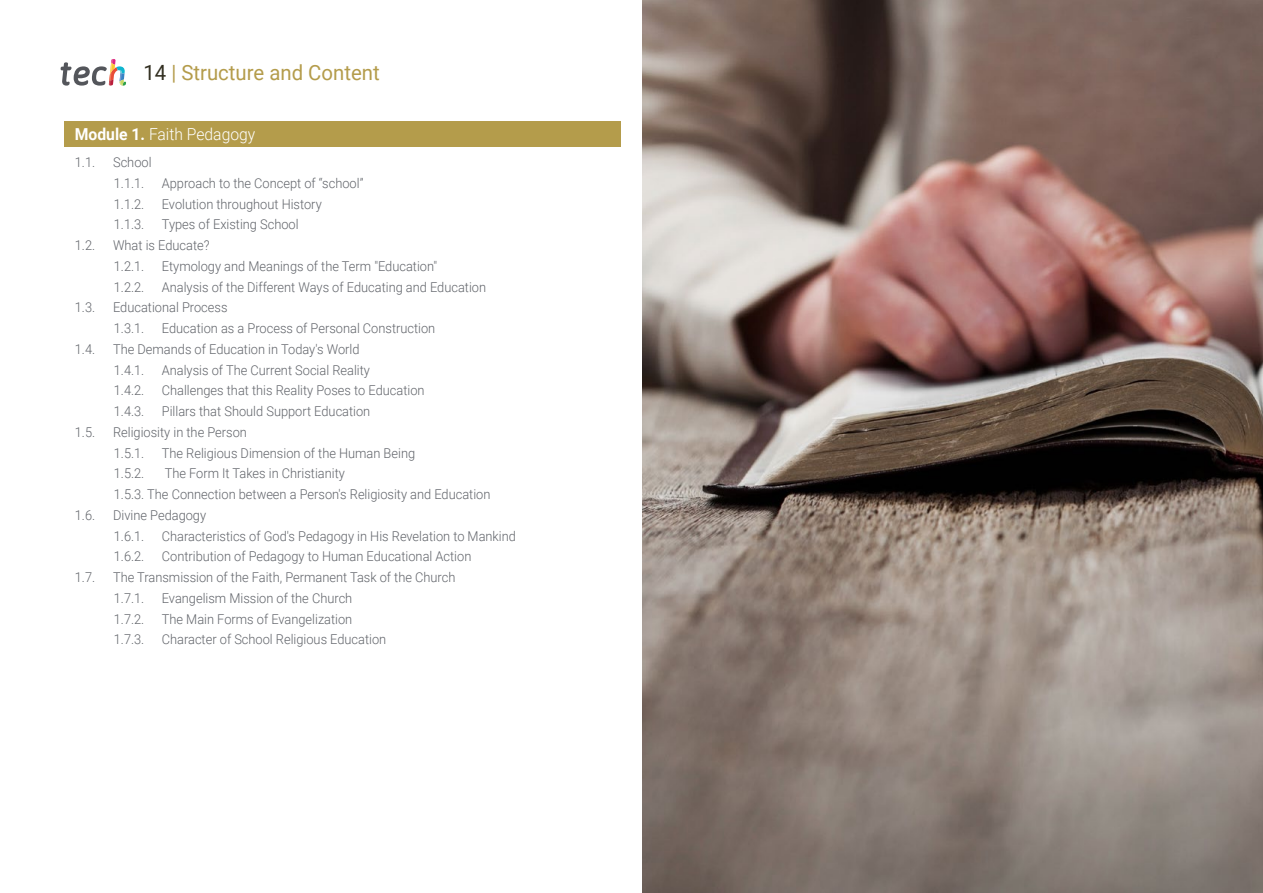
<style>
.page{position:relative;width:1263px;height:893px;background:#fff}
.page>*{position:absolute;margin:0;border:0;box-sizing:border-box;transform-origin:0 0}
.t1{font:21px "Roboto";color:#b49c4b}
.t2{font:300 16.5px "Roboto";color:#fff;scale:.95 1}
.t3{font:300 13.5px/20.7px "Roboto";color:#61646a;scale:.95 1}
.s1{color:#312e20}
.s2{font-weight:700}
</style>
<div class="page">
<div style="left:64px;top:121px;width:557px;height:25px;background:#b49c4b"></div>
<img style="left:642px;top:0;width:621px;height:893px">
<svg style="left:61px;top:59px;width:65px;height:27px"></svg>
<h1 class="t1" style="left:144px;top:57px;width:238px"><span class="s1">14</span> | Structure and Content</h1>
<p class="t2" style="left:75px;top:123px;width:191px"><span class="s2">Module 1.</span> Faith Pedagogy</p>
<p class="t3" style="left:75px;top:151px;width:23px">1.1.</p>
<p class="t3" style="left:113px;top:151px;width:42px">School<br>1.1.1.</p>
<p class="t3" style="left:162px;top:172px;width:214px">Approach to the Concept of “school”</p>
<p class="t3" style="left:114px;top:193px;width:34px">1.1.2.</p>
<p class="t3" style="left:162px;top:193px;width:170px">Evolution throughout History</p>
<p class="t3" style="left:114px;top:214px;width:34px">1.1.3.</p>
<p class="t3" style="left:162px;top:214px;width:146px">Types of Existing School</p>
<p class="t3" style="left:75px;top:234px;width:23px">1.2.</p>
<p class="t3" style="left:113px;top:234px;width:103px">What is Educate?<br>1.2.1.</p>
<p class="t3" style="left:162px;top:255px;width:291px">Etymology and Meanings of the Term "Education"</p>
<p class="t3" style="left:114px;top:276px;width:34px">1.2.2.</p>
<p class="t3" style="left:162px;top:276px;width:343px">Analysis of the Different Ways of Educating and Education</p>
<p class="t3" style="left:75px;top:297px;width:23px">1.3.</p>
<p class="t3" style="left:113px;top:297px;width:122px">Educational Process<br>1.3.1.</p>
<p class="t3" style="left:162px;top:317px;width:289px">Education as a Process of Personal Construction</p>
<p class="t3" style="left:75px;top:338px;width:23px">1.4.</p>
<p class="t3" style="left:113px;top:338px;width:261px">The Demands of Education in Today's World<br>1.4.1.</p>
<p class="t3" style="left:162px;top:359px;width:221px">Analysis of The Current Social Reality</p>
<p class="t3" style="left:114px;top:380px;width:34px">1.4.2.</p>
<p class="t3" style="left:162px;top:380px;width:278px">Challenges that this Reality Poses to Education</p>
<p class="t3" style="left:114px;top:400px;width:34px">1.4.3.</p>
<p class="t3" style="left:162px;top:400px;width:221px">Pillars that Should Support Education</p>
<p class="t3" style="left:75px;top:421px;width:23px">1.5.</p>
<p class="t3" style="left:113px;top:421px;width:142px">Religiosity in the Person<br>1.5.1.</p>
<p class="t3" style="left:162px;top:442px;width:268px">The Religious Dimension of the Human Being</p>
<p class="t3" style="left:114px;top:463px;width:398px;text-indent:51px">The Form It Takes in Christianity<br>1.5.3. The Connection between a Person's Religiosity and Education</p>
<p class="t3" style="left:114px;top:463px;width:34px">1.5.2.</p>
<p class="t3" style="left:75px;top:504px;width:23px">1.6.</p>
<p class="t3" style="left:113px;top:504px;width:99px">Divine Pedagogy<br>1.6.1.</p>
<p class="t3" style="left:162px;top:525px;width:374px">Characteristics of God's Pedagogy in His Revelation to Mankind</p>
<p class="t3" style="left:114px;top:546px;width:34px">1.6.2.</p>
<p class="t3" style="left:162px;top:546px;width:327px">Contribution of Pedagogy to Human Educational Action</p>
<p class="t3" style="left:75px;top:566px;width:23px">1.7.</p>
<p class="t3" style="left:113px;top:566px;width:362px">The Transmission of the Faith, Permanent Task of the Church<br>1.7.1.</p>
<p class="t3" style="left:162px;top:587px;width:202px">Evangelism Mission of the Church</p>
<p class="t3" style="left:114px;top:608px;width:34px">1.7.2.</p>
<p class="t3" style="left:162px;top:608px;width:202px">The Main Forms of Evangelization</p>
<p class="t3" style="left:114px;top:629px;width:34px">1.7.3.</p>
<p class="t3" style="left:162px;top:629px;width:238px">Character of School Religious Education</p>
</div>
